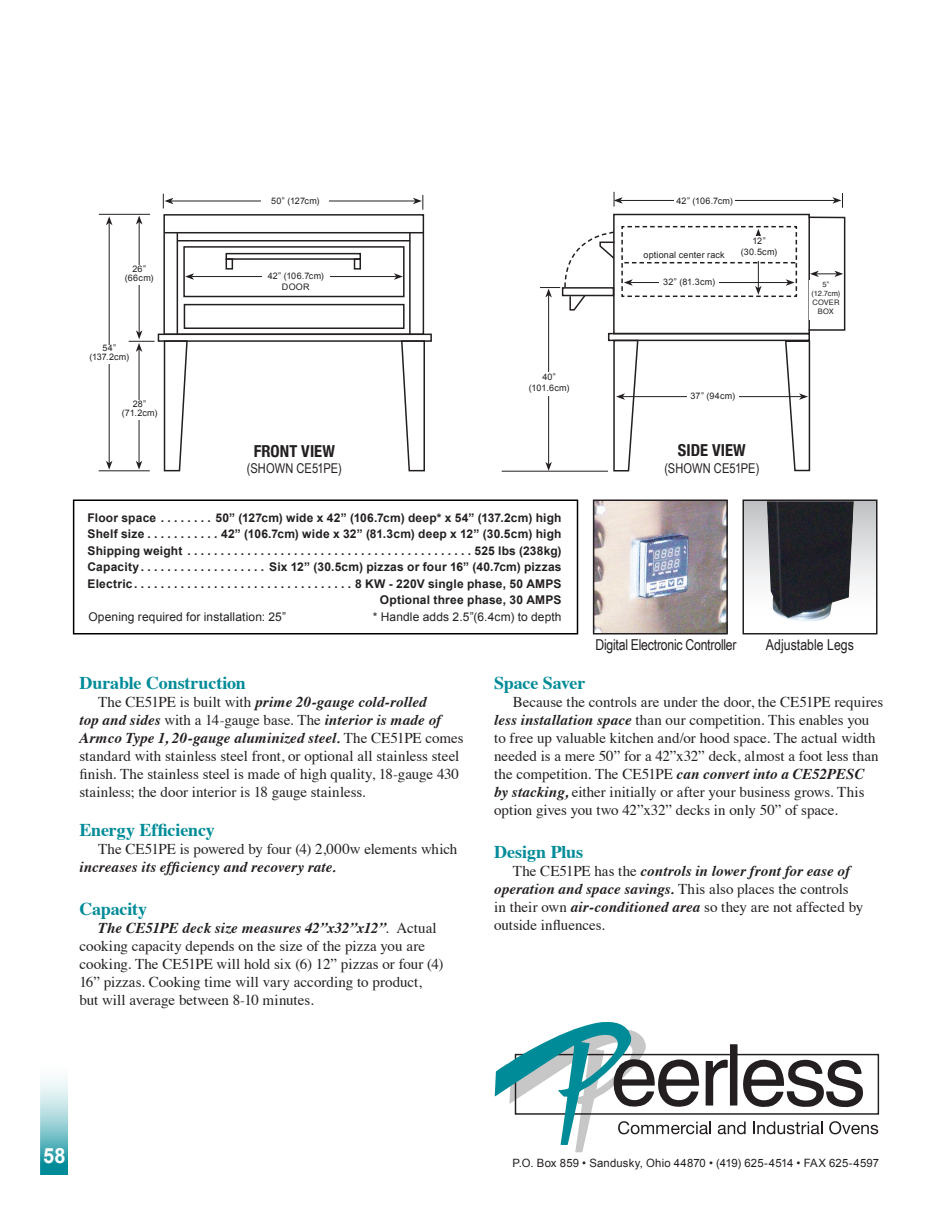
<style>
.page{position:relative;width:945px;height:1215px;background:#fff}
.page>*{position:absolute;margin:0;border:0;box-sizing:border-box;transform-origin:0 0}
.t1{font:700 21px "Arial";color:#fff;scale:.95 1}
.t2{font:700 18px "Times";letter-spacing:-.01em;color:#008b98}
.t3{font:700 condensed 16.5px "Helvetica Neue";letter-spacing:.005em;color:#231f20}
.t4{font:15px/18px "Times";color:#231f20}
.t5{font:15px "Arial Narrow";letter-spacing:-.015em;color:#231f20}
.t6{font:13.5px "Arial Narrow";letter-spacing:.005em;color:#231f20}
.t7{font:700 12px "Arial";letter-spacing:.02em;color:#231f20}
.t8{font:12px "Arial";letter-spacing:.01em;color:#231f20}
.t9{font:11.4px "Arial";letter-spacing:.01em;color:#231f20}
.t10{font:9px "Arial";letter-spacing:.025em;color:#231f20}
.t11{font:7.5px "Helvetica";letter-spacing:.005em;color:#231f20}
.s1{font-weight:700;font-style:italic}
</style>
<div class="page">
<div style="left:73px;top:500px;width:505px;height:134px;border:2px solid #000"></div>
<div style="left:163px;top:214px;width:261px;height:121px;border:2px solid #231f20"></div>
<div style="left:158px;top:334px;width:274px;height:8px;border:2px solid #231f20"></div>
<hr style="left:165px;top:232px;width:258px;height:1px;background:#231f20">
<hr style="left:177px;top:233px;width:1px;height:102px;background:#231f20">
<hr style="left:409px;top:233px;width:2px;height:102px;background:#231f20">
<hr style="left:177px;top:240px;width:233px;height:2px;background:#231f20">
<svg style="left:163px;top:340px;width:26px;height:132px"></svg>
<svg style="left:400px;top:340px;width:26px;height:132px"></svg>
<div style="left:226px;top:253px;width:135px;height:7px;border:2px solid #231f20"></div>
<div style="left:226px;top:258px;width:7px;height:12px;border:2px solid #231f20"></div>
<div style="left:354px;top:258px;width:7px;height:12px;border:2px solid #231f20"></div>
<div style="left:183px;top:246px;width:222px;height:51px;border:2px solid #231f20"></div>
<div style="left:184px;top:304px;width:221px;height:25px;border:2px solid #231f20"></div>
<hr style="left:171px;top:201px;width:244px;height:1px;background:#231f20">
<div style="left:262px;top:198px;width:67px;height:9px;background:#fff"></div>
<svg style="left:163px;top:194px;width:10px;height:14px"></svg>
<svg style="left:413px;top:195px;width:11px;height:15px"></svg>
<hr style="left:192px;top:276px;width:204px;height:1px;background:#231f20">
<svg style="left:394px;top:273px;width:9px;height:7px"></svg>
<svg style="left:185px;top:273px;width:9px;height:7px"></svg>
<div style="left:262px;top:272px;width:68px;height:21px;background:#fff"></div>
<hr style="left:99px;top:471px;width:51px;height:1px;background:#231f20">
<hr style="left:139px;top:349px;width:1px;height:114px;background:#231f20">
<svg style="left:136px;top:461px;width:6px;height:9px"></svg>
<div style="left:120px;top:401px;width:39px;height:19px;background:#fff"></div>
<hr style="left:99px;top:214px;width:51px;height:1px;background:#231f20">
<hr style="left:109px;top:223px;width:1px;height:240px;background:#231f20">
<svg style="left:106px;top:461px;width:6px;height:9px"></svg>
<svg style="left:106px;top:216px;width:6px;height:9px"></svg>
<div style="left:88px;top:345px;width:43px;height:19px;background:#fff"></div>
<hr style="left:139px;top:222px;width:1px;height:111px;background:#231f20">
<svg style="left:129px;top:330px;width:26px;height:22px"></svg>
<svg style="left:136px;top:216px;width:6px;height:9px"></svg>
<div style="left:120px;top:265px;width:38px;height:19px;background:#fff"></div>
<div style="left:613px;top:214px;width:197px;height:120px;border:2px solid #231f20"></div>
<div style="left:608px;top:333px;width:202px;height:8px;border:2px solid #231f20"></div>
<hr style="left:502px;top:471px;width:106px;height:1px;background:#231f20">
<hr style="left:548px;top:295px;width:1px;height:169px;background:#231f20">
<svg style="left:545px;top:462px;width:7px;height:9px"></svg>
<div style="left:526px;top:372px;width:47px;height:23px;background:#fff"></div>
<hr style="left:623px;top:396px;width:178px;height:1px;background:#231f20">
<svg style="left:784px;top:340px;width:27px;height:132px"></svg>
<svg style="left:613px;top:339px;width:26px;height:133px"></svg>
<div style="left:687px;top:391px;width:52px;height:16px;background:#fff"></div>
<svg style="left:540px;top:225px;width:258px;height:86px"></svg>
<svg style="left:40px;top:1078px;width:28px;height:96px;background:#87c8ce"></svg>
<div style="left:743px;top:500px;width:134px;height:134px;background:linear-gradient(to bottom,#c5c6c9,#fff)"></div>
<div style="left:742px;top:500px;width:136px;height:134px;border:2px solid #231f20"></div>
<img style="left:767px;top:501px;width:87px;height:121px">
<svg style="left:495px;top:1022px;width:383px;height:130px"></svg>
<div style="left:808px;top:217px;width:37px;height:114px;border:2px solid #231f20"></div>
<div style="left:810px;top:280px;width:32px;height:40px;background:#fff"></div>
<svg style="left:810px;top:271px;width:33px;height:6px"></svg>
<hr style="left:620px;top:200px;width:215px;height:1px;background:#231f20">
<div style="left:674px;top:197px;width:61px;height:11px;background:#fff"></div>
<svg style="left:614px;top:192px;width:9px;height:15px"></svg>
<svg style="left:832px;top:193px;width:11px;height:15px"></svg>
<img style="left:596px;top:503px;width:129px;height:128px">
<div style="left:593px;top:500px;width:135px;height:134px;border:2px solid #231f20"></div>
<p class="t10" style="left:271px;top:195px;width:50px">50” (127cm)</p>
<p class="t10" style="left:677px;top:195px;width:58px">42” (106.7cm)</p>
<p class="t10" style="left:643px;top:249px;width:83px">optional center rack</p>
<p class="t10" style="left:132px;top:263px;width:15px">26”</p>
<p class="t10" style="left:125px;top:272px;width:30px">(66cm)</p>
<p class="t10" style="left:663px;top:276px;width:53px">32” (81.3cm)</p>
<p class="t10" style="left:268px;top:270px;width:58px">42” (106.7cm)</p>
<p class="t10" style="left:282px;top:281px;width:29px">DOOR</p>
<p class="t10" style="left:752px;top:235px;width:15px">12”</p>
<p class="t10" style="left:741px;top:246px;width:38px">(30.5cm)</p>
<p class="t10" style="left:103px;top:342px;width:15px">54”</p>
<p class="t10" style="left:89px;top:351px;width:41px">(137.2cm)</p>
<p class="t10" style="left:133px;top:398px;width:15px">28”</p>
<p class="t10" style="left:122px;top:407px;width:37px">(71.2cm)</p>
<p class="t3" style="left:254px;top:438px;width:83px">FRONT VIEW</p>
<p class="t6" style="left:247px;top:459px;width:97px">(SHOWN CE51PE)</p>
<p class="t10" style="left:542px;top:371px;width:15px">40”</p>
<p class="t10" style="left:529px;top:382px;width:42px">(101.6cm)</p>
<p class="t7" style="left:88px;top:509px;width:476px">Floor space . . . . . . . . 50” (127cm) wide x 42” (106.7cm) deep* x 54” (137.2cm) high</p>
<p class="t7" style="left:88px;top:526px;width:476px">Shelf size . . . . . . . . . . . 42” (106.7cm) wide x 32” (81.3cm) deep x 12” (30.5cm) high</p>
<p class="t7" style="left:88px;top:542px;width:476px">Shipping weight . . . . . . . . . . . . . . . . . . . . . . . . . . . . . . . . . . . . . . . . . . . 525 lbs (238kg)</p>
<p class="t7" style="left:88px;top:559px;width:476px">Capacity . . . . . . . . . . . . . . . . . . . Six 12” (30.5cm) pizzas or four 16” (40.7cm) pizzas</p>
<p class="t7" style="left:88px;top:575px;width:476px">Electric . . . . . . . . . . . . . . . . . . . . . . . . . . . . . . . . . 8 KW - 220V single phase, 50 AMPS</p>
<p class="t7" style="left:380px;top:592px;width:183px">Optional three phase, 30 AMPS</p>
<p class="t8" style="left:88px;top:609px;width:199px">Opening required for installation: 25”</p>
<p class="t8" style="left:373px;top:609px;width:190px">* Handle adds 2.5”(6.4cm) to depth</p>
<p class="t10" style="left:691px;top:390px;width:46px">37” (94cm)</p>
<p class="t3" style="left:678px;top:437px;width:69px">SIDE VIEW</p>
<p class="t6" style="left:664px;top:458px;width:97px">(SHOWN CE51PE)</p>
<p class="t11" style="left:823px;top:279px;width:8px">5”</p>
<p class="t11" style="left:812px;top:288px;width:30px">(12.7cm)</p>
<p class="t11" style="left:813px;top:297px;width:28px">COVER</p>
<p class="t11" style="left:818px;top:306px;width:17px">BOX</p>
<p class="t2" style="left:79px;top:665px;width:168px">Durable Construction</p>
<p class="t4" style="left:79px;top:691px;width:386px;text-indent:19px">The CE51PE is built with <span class="s1">prime 20-gauge cold-rolled<br>top and sides</span> with a 14-gauge base. The <span class="s1">interior is made of Armco Type 1, 20-gauge aluminized steel.</span> The CE51PE comes standard with stainless steel front, or optional all stainless steel finish. The stainless steel is made of high quality, 18-gauge 430 stainless; the door interior is 18 gauge stainless.</p>
<p class="t2" style="left:79px;top:813px;width:137px">Energy Efficiency</p>
<p class="t4" style="left:79px;top:839px;width:380px;text-indent:19px">The CE51PE is powered by four (4) 2,000w elements which <span class="s1">increases its efficiency and recovery rate.</span></p>
<p class="t2" style="left:79px;top:892px;width:69px">Capacity</p>
<p class="t4" style="left:79px;top:918px;width:365px;text-indent:19px"><span class="s1">The CE51PE deck size measures 42”x32”x12”</span>. Actual cooking capacity depends on the size of the pizza you are cooking. The CE51PE will hold six (6) 12” pizzas or four (4)</p>
<p class="t4" style="left:79px;top:972px;width:344px">16” pizzas. Cooking time will vary according to product,</p>
<p class="t4" style="left:79px;top:990px;width:236px">but will average between 8-10 minutes.</p>
<p class="t5" style="left:595px;top:634px;width:143px">Digital Electronic Controller</p>
<p class="t5" style="left:766px;top:633px;width:90px">Adjustable Legs</p>
<p class="t2" style="left:494px;top:665px;width:93px">Space Saver</p>
<p class="t4" style="left:494px;top:691px;width:391px;text-indent:19px">Because the controls are under the door, the CE51PE requires <span class="s1">less installation space</span> than our competition. This enables you to free up valuable kitchen and/or hood space. The actual width needed is a mere 50” for a 42”x32” deck, almost a foot less than the competition. The CE51PE <span class="s1">can convert into a CE52PESC<br>by stacking,</span> either initially or after your business grows. This option gives you two 42”x32” decks in only 50” of space.</p>
<p class="t2" style="left:494px;top:834px;width:91px">Design Plus</p>
<p class="t4" style="left:494px;top:860px;width:371px;text-indent:19px">The CE51PE has the <span class="s1">controls in lower front for ease of operation and space savings.</span> This also places the controls in their own <span class="s1">air-conditioned area</span> so they are not affected by outside influences.</p>
<p class="t1" style="left:43px;top:1141px;width:25px">58</p>
<p class="t9" style="left:513px;top:1156px;width:368px">P.O. Box 859 • Sandusky, Ohio 44870 • (419) 625-4514 • FAX 625-4597</p>
</div>
